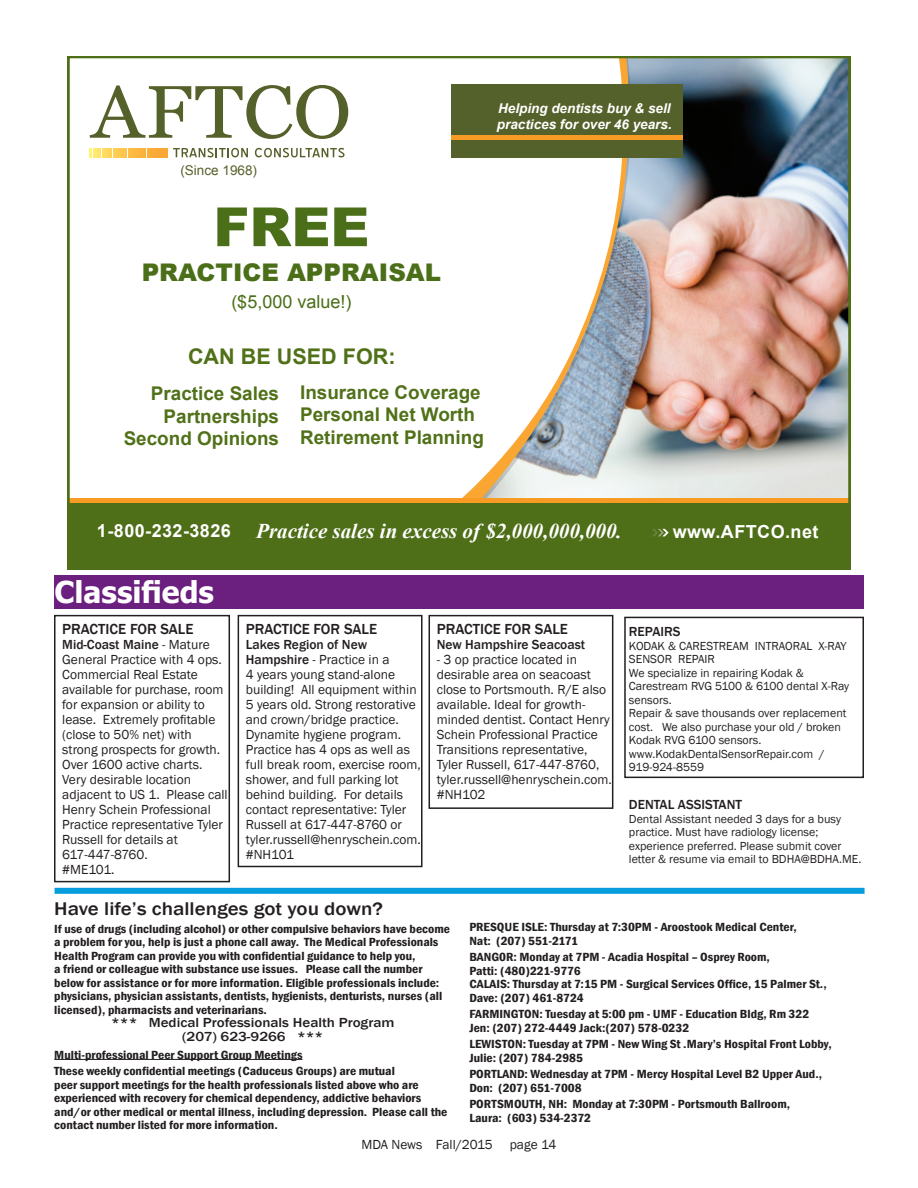
<style>
.page{position:relative;width:918px;height:1188px;background:#fff}
.page>*{position:absolute;margin:0;border:0;box-sizing:border-box;transform-origin:0 0}
.t1{font:900 54px "Arial";color:#4b6e18}
.t2{font:700 30px "Tahoma";color:#fff}
.t3{font:900 24.3px "Arial";color:#4b6e18}
.t4{font:700 21.6px "Arial";color:#517119}
.t5{font:italic 700 21px "Times New Roman";color:#fff}
.t6{font:700 18.9px/22.6px "Arial";color:#517119;text-align:right}
.t7{font:500 18.9px "Franklin Gothic";color:#231f20;scale:1.11 1}
.t8{font:700 18px "Arial";letter-spacing:.025em;color:#fff}
.t9{font:18px "Arial";color:#4b6e18}
.t10{font:500 15px "Franklin Gothic";color:#231f20}
.t11{font:13.5px/15px "Franklin Gothic";color:#231f20}
.t12{font:500 13.5px/13.5px "Franklin Gothic";color:#231f20;text-align:center;scale:1.11 1}
.t13{font:italic 700 13.5px/16.2px "Arial";color:#fff}
.t14{font:500 13.5px "Franklin Gothic";color:#231f20}
.t15{font:13.5px "Arial";color:#55612a}
.t16{font:600 condensed 12.15px/13.5px "Franklin Gothic";color:#231f20;scale:1.11 1}
.t17{font:12px/13.5px "Franklin Gothic";color:#231f20}
.s1{font-weight:500}
</style>
<div class="page">
<hr style="left:54px;top:1059px;width:249px;height:1px;background:#231f20">
<div style="left:55px;top:888px;width:810px;height:6px;background:#069ddc"></div>
<div style="left:54px;top:615px;width:176px;height:267px;border:2px solid #231f20"></div>
<div style="left:238px;top:615px;width:185px;height:252px;border:2px solid #231f20"></div>
<div style="left:429px;top:615px;width:184px;height:194px;border:2px solid #231f20"></div>
<div style="left:55px;top:575px;width:809px;height:34px;background:#6b1f7e"></div>
<div style="left:624px;top:617px;width:240px;height:161px;border:2px solid #231f20"></div>
<img style="left:68px;top:56px;width:782px;height:513px">
<p class="t15" style="left:180px;top:161px;width:78px">(Since 1968)</p>
<h1 class="t1" style="left:213px;top:188px;width:158px">FREE</h1>
<h3 class="t3" style="left:142px;top:254px;width:301px">PRACTICE APPRAISAL</h3>
<h3 class="t9" style="left:231px;top:289px;width:122px">($5,000 value!)</h3>
<p class="t13" style="left:497px;top:100px;width:176px">Helping dentists buy &amp; sell practices for over 46 years.</p>
<h3 class="t4" style="left:188px;top:341px;width:209px">CAN BE USED FOR:</h3>
<h3 class="t6" style="left:124px;top:382px;width:157px">Practice Sales<br>Partnerships<br>Second Opinions</h3>
<h3 class="t6" style="left:300px;top:381px;width:185px;text-align:left">Insurance Coverage<br>Personal Net Worth<br>Retirement Planning</h3>
<h3 class="t8" style="left:97px;top:518px;width:135px">1-800-232-3826</h3>
<h2 class="t2" style="left:55px;top:571px;width:161px">Classifieds</h2>
<p class="t10" style="left:62px;top:620px;width:133px">PRACTICE FOR SALE</p>
<p class="t11" style="left:62px;top:637px;width:167px"><span class="s1">Mid-Coast Maine</span> - Mature<br>General Practice with 4 ops.<br>Commercial Real Estate available for purchase, room for expansion or ability to lease. Extremely profitable (close to 50% net) with strong prospects for growth.<br>Over 1600 active charts.<br>Very desirable location adjacent to US 1. Please call<br>Henry Schein Professional<br>Practice representative Tyler<br>Russell for details at<br>617-447-8760.<br>#ME101.</p>
<h3 class="t5" style="left:256px;top:517px;width:367px">Practice sales in excess of $2,000,000,000.</h3>
<h3 class="t8" style="left:673px;top:519px;width:147px">www.AFTCO.net</h3>
<p class="t10" style="left:246px;top:620px;width:133px">PRACTICE FOR SALE</p>
<p class="t11" style="left:246px;top:637px;width:177px"><span class="s1">Lakes Region of New<br>Hampshire</span> - Practice in a<br>4 years young stand-alone building! All equipment within<br>5 years old. Strong restorative and crown/bridge practice.<br>Dynamite hygiene program.<br>Practice has 4 ops as well as full break room, exercise room, shower, and full parking lot behind building. For details contact representative: Tyler<br>Russell at 617-447-8760 or tyler.russell@henryschein.com. #NH101</p>
<p class="t10" style="left:437px;top:620px;width:133px">PRACTICE FOR SALE</p>
<p class="t14" style="left:437px;top:636px;width:150px">New Hampshire Seacoast</p>
<p class="t11" style="left:437px;top:652px;width:176px">- 3 op practice located in desirable area on seacoast close to Portsmouth. R/E also available. Ideal for growth&shy;minded dentist. Contact Henry<br>Schein Professional Practice<br>Transitions representative,<br>Tyler Russell, 617-447-8760, tyler.russell@henryschein.com. #NH102</p>
<p class="t14" style="left:629px;top:624px;width:53px">REPAIRS</p>
<p class="t17" style="left:629px;top:639px;width:222px">KODAK &amp; CARESTREAM INTRAORAL X-RAY<br>SENSOR REPAIR<br>We specialize in repairing Kodak &amp;<br>Carestream RVG 5100 &amp; 6100 dental X-Ray sensors.<br>Repair &amp; save thousands over replacement cost. We also purchase your old / broken<br>Kodak RVG 6100 sensors. www.KodakDentalSensorRepair.com /<br>919-924-8559</p>
<p class="t14" style="left:629px;top:796px;width:115px">DENTAL ASSISTANT</p>
<p class="t17" style="left:629px;top:812px;width:234px">Dental Assistant needed 3 days for a busy practice. Must have radiology license; experience preferred. Please submit cover letter &amp; resume via email to BDHA@BDHA.ME.</p>
<h3 class="t7" style="left:54px;top:897px;width:298px">Have life’s challenges got you down?</h3>
<p class="t16" style="left:54px;top:922px;width:358px">If use of drugs (including alcohol) or other compulsive behaviors have become a problem for you, help is just a phone call away. The Medical Professionals Health Program can provide you with confidential guidance to help you,<br>a friend or colleague with substance use issues. Please call the number below for assistance or for more information. Eligible professionals include: physicians, physician assistants, dentists, hygienists, denturists, nurses (all licensed), pharmacists and veterinarians.</p>
<p class="t12" style="left:111px;top:1016px;width:257px">*** Medical Professionals Health Program (207) 623-9266 ***</p>
<p class="t16" style="left:54px;top:1046px;width:308px;line-height:16.5px">Multi-professional Peer Support Group Meetings<br>These weekly confidential meetings (Caduceus Groups) are mutual</p>
<p class="t16" style="left:54px;top:1078px;width:356px">peer support meetings for the health professionals listed above who are experienced with recovery for chemical dependency, addictive behaviors and/or other medical or mental illness, including depression. Please call the contact number listed for more information.</p>
<p class="t16" style="left:469px;top:920px;width:297px">PRESQUE ISLE: Thursday at 7:30PM - Aroostook Medical Center,<br>Nat: (207) 551-2171</p>
<p class="t16" style="left:469px;top:950px;width:324px">BANG0R: Monday at 7PM - Acadia Hospital – Osprey Room,<br>Patti: (480)221-9776<br>CALAIS: Thursday at 7:15 PM - Surgical Services Office, 15 Palmer St., Dave: (207) 461-8724</p>
<p class="t16" style="left:469px;top:1007px;width:308px">FARMINGTON: Tuesday at 5:00 pm - UMF - Education Bldg, Rm 322<br>Jen: (207) 272-4449 Jack:(207) 578-0232</p>
<p class="t16" style="left:469px;top:1037px;width:328px">LEWISTON: Tuesday at 7PM - New Wing St .Mary’s Hospital Front Lobby,<br>Julie: (207) 784-2985</p>
<p class="t16" style="left:469px;top:1067px;width:319px">PORTLAND: Wednesday at 7PM - Mercy Hospital Level B2 Upper Aud.,<br>Don: (207) 651-7008</p>
<p class="t16" style="left:469px;top:1097px;width:291px">PORTSMOUTH, NH: Monday at 7:30PM - Portsmouth Ballroom,<br>Laura: (603) 534-2372</p>
<p class="t11" style="left:361px;top:1138px;width:197px">MDA News Fall/2015 page 14</p>
</div>
